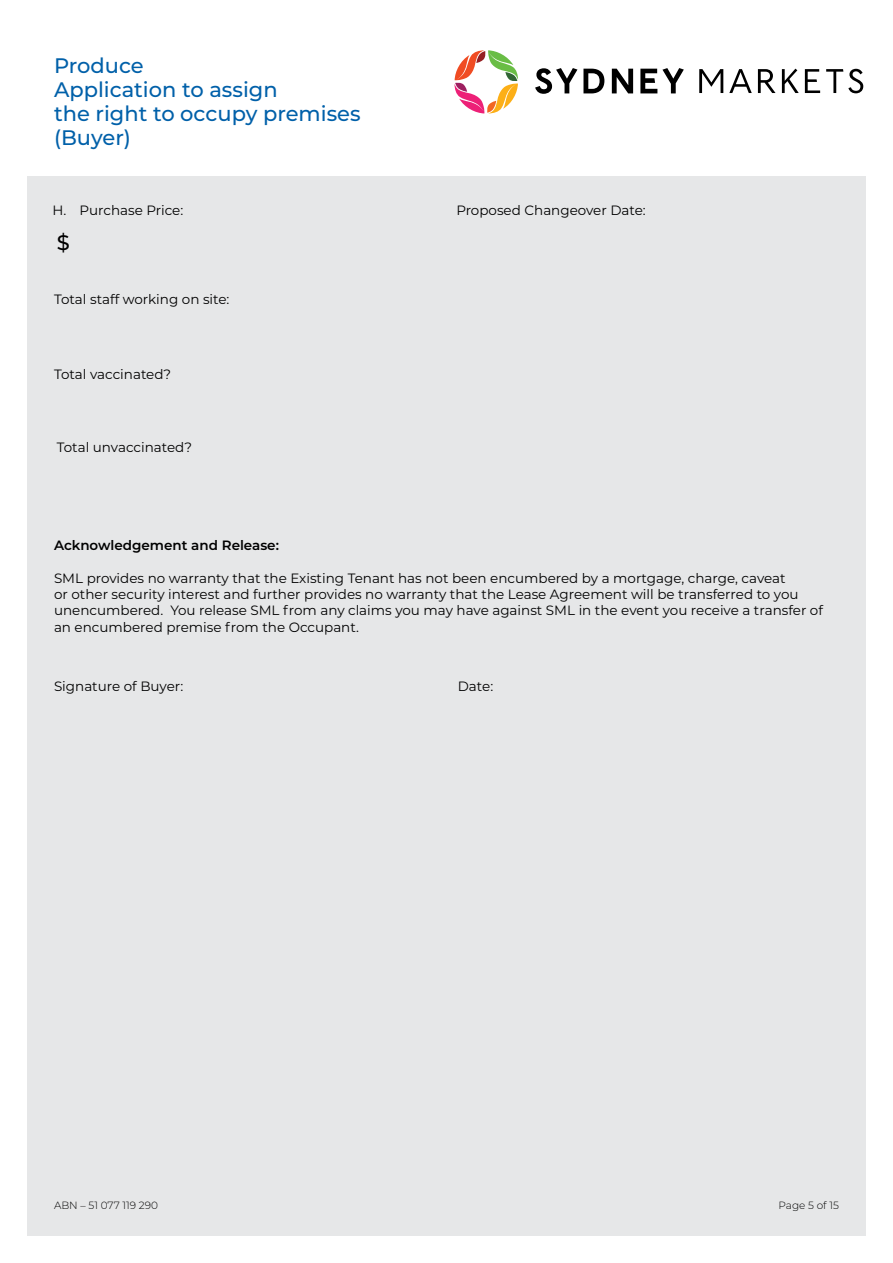
<style>
.page{position:relative;width:893px;height:1263px;background:#fff}
.page>*{position:absolute;margin:0;border:0;box-sizing:border-box;transform-origin:0 0}
.t1{font:500 21px/24px "Montserrat";color:#0060a9}
.t2{font:500 21px "Montserrat";color:#000}
.t3{font:13.5px/16.2px "Montserrat";color:#000}
.t4{font:600 13.5px "Montserrat";color:#000}
.t5{font:300 10.5px "Montserrat";color:#000}
</style>
<div class="page">
<div style="left:27px;top:176px;width:839px;height:1060px;background:#e6e7e8"></div>
<svg style="left:535px;top:68px;width:42px;height:26px"></svg>
<svg style="left:583px;top:69px;width:21px;height:24px"></svg>
<svg style="left:612px;top:69px;width:21px;height:24px"></svg>
<svg style="left:640px;top:68px;width:44px;height:25px"></svg>
<svg style="left:699px;top:69px;width:24px;height:24px"></svg>
<svg style="left:729px;top:69px;width:23px;height:24px"></svg>
<svg style="left:758px;top:69px;width:17px;height:24px"></svg>
<svg style="left:782px;top:69px;width:17px;height:24px"></svg>
<svg style="left:805px;top:69px;width:15px;height:24px"></svg>
<svg style="left:454px;top:50px;width:64px;height:63px"></svg>
<svg style="left:826px;top:69px;width:37px;height:24px"></svg>
<h1 class="t1" style="left:54px;top:53px;width:308px">Produce<br>Application to assign<br>the right to occupy premises (Buyer)</h1>
<p class="t3" style="left:52px;top:202px;width:132px">H. Purchase Price:</p>
<h1 class="t2" style="left:57px;top:228px;width:15px">$</h1>
<p class="t3" style="left:54px;top:290px;width:177px">Total staff working on site:</p>
<p class="t3" style="left:54px;top:366px;width:119px">Total vaccinated?</p>
<p class="t3" style="left:57px;top:439px;width:137px">Total unvaccinated?</p>
<p class="t3" style="left:456px;top:202px;width:191px">Proposed Changeover Date:</p>
<p class="t4" style="left:54px;top:535px;width:226px">Acknowledgement and Release:</p>
<p class="t3" style="left:54px;top:569px;width:770px">SML provides no warranty that the Existing Tenant has not been encumbered by a mortgage, charge, caveat<br>or other security interest and further provides no warranty that the Lease Agreement will be transferred to you unencumbered. You release SML from any claims you may have against SML in the event you receive a transfer of an encumbered premise from the Occupant.</p>
<p class="t3" style="left:54px;top:677px;width:131px">Signature of Buyer:</p>
<p class="t3" style="left:458px;top:677px;width:37px">Date:</p>
<p class="t5" style="left:54px;top:1198px;width:106px">ABN – 51 077 119 290</p>
<p class="t5" style="left:779px;top:1198px;width:62px">Page 5 of 15</p>
</div>
